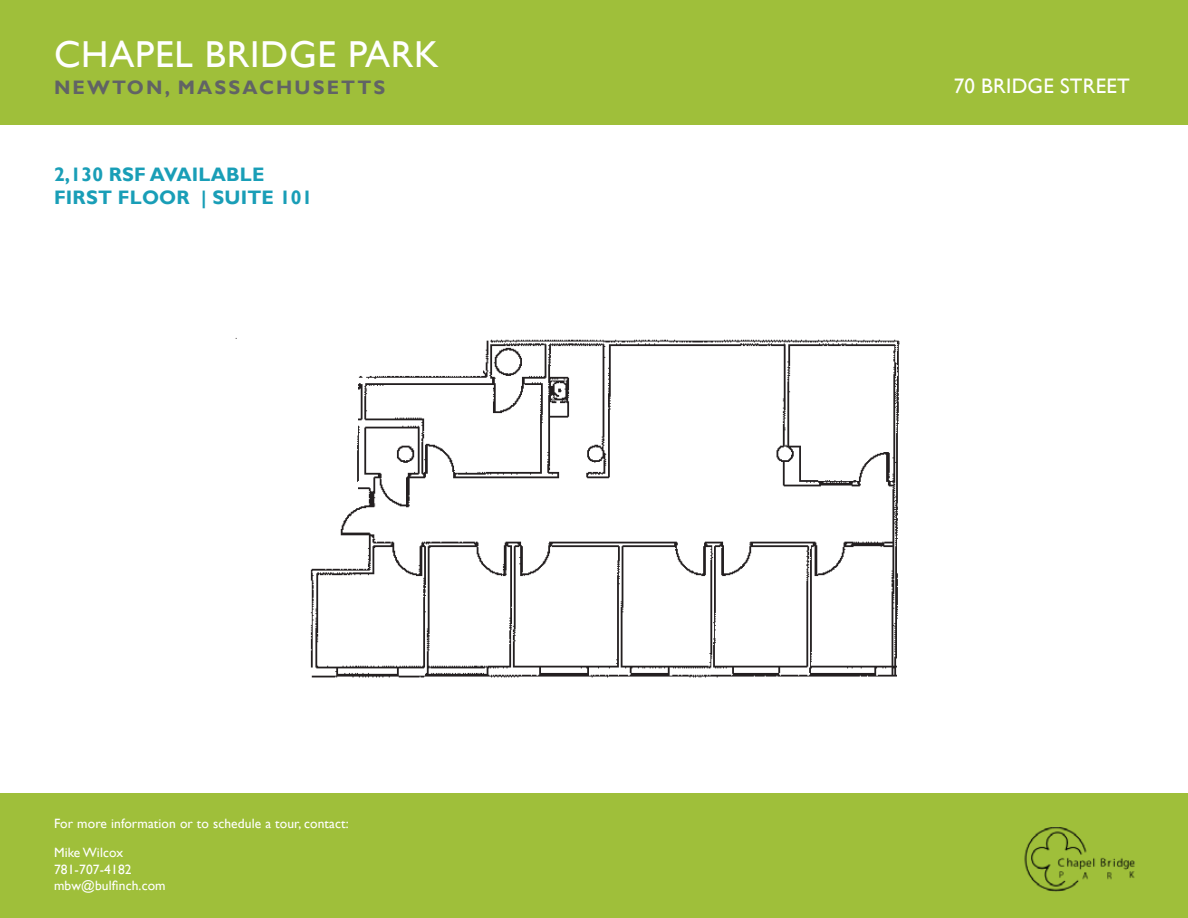
<style>
.page{position:relative;width:1188px;height:918px;background:#fff}
.page>*{position:absolute;margin:0;border:0;box-sizing:border-box;transform-origin:0 0}
.t1{font:37.5px "Gill Sans";letter-spacing:.02em;color:#fff}
.t2{font:21px "Gill Sans";letter-spacing:.01em;color:#fff}
.t3{font:700 19.5px/23.4px "Gill Sans";letter-spacing:.01em;color:#199eb7}
.t4{font:700 19.5px "Gill Sans";letter-spacing:.11em;color:#616365}
.t5{font:13.5px/16.2px "Gill Sans";letter-spacing:.01em;color:#fff}
</style>
<div class="page">
<div style="left:0;top:794px;width:1188px;height:124px;background:#9fbf3a"></div>
<div style="left:0;top:0;width:1188px;height:124px;background:#9fbf3a"></div>
<img style="left:1024px;top:827px;width:111px;height:64px">
<img style="left:235px;top:337px;width:665px;height:341px">
<h1 class="t1" style="left:54px;top:32px;width:386px">CHAPEL BRIDGE PARK</h1>
<h3 class="t4" style="left:54px;top:76px;width:333px">NEWTON, MASSACHUSETTS</h3>
<h2 class="t2" style="left:954px;top:74px;width:178px">70 BRIDGE STREET</h2>
<h3 class="t3" style="left:54px;top:163px;width:260px">2,130 RSF AVAILABLE<br>FIRST FLOOR | SUITE 101</h3>
<p class="t5" style="left:54px;top:815px;width:296px">For more information or to schedule a tour, contact:</p>
<p class="t5" style="left:54px;top:845px;width:113px">Mike Wilcox<br>781-707-4182 mbw@bulfinch.com</p>
</div>
